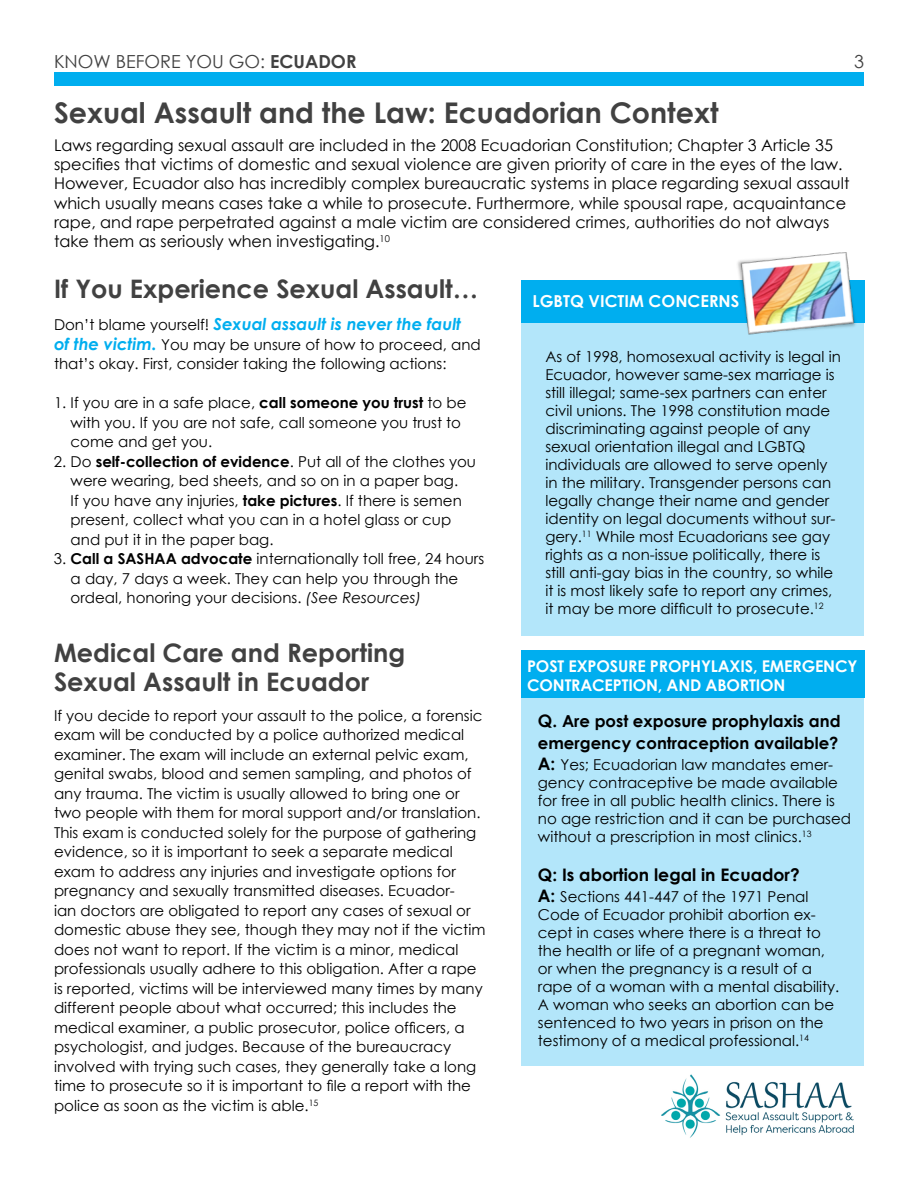
<style>
.page{position:relative;width:918px;height:1188px;background:#fff}
.page>*{position:absolute;margin:0;border:0;box-sizing:border-box;transform-origin:0 0}
.t1{font:700 28.5px "Century Gothic";color:#414141}
.t2{font:700 25.5px/28.5px "Century Gothic";color:#414141}
.t3{font:18px "Century Gothic";color:#414141}
.t4{font:700 17.25px "Century Gothic";color:#000}
.t5{font:700 16.5px/21.6px "Century Gothic";color:#000}
.t6{font:italic 700 16.5px "Century Gothic";color:#00aeef}
.t7{font:700 16.5px "Century Gothic";color:#fff}
.t8{font:16.2px/19.4px "Century Gothic";color:#000}
.t9{font:700 16.2px/19.5px "Century Gothic";letter-spacing:-.01em;color:#fff}
.t10{font:15px/19.5px "Century Gothic";color:#000}
.s1{font-weight:700}
.s2{font-weight:400;font-style:normal;font-size:15px;color:#000}
.s3{font-weight:700;font-style:italic;font-size:16.5px;color:#00aeef}
.s4{font-style:italic}
.s5{font-size:17.25px}
.s6{font-weight:700;font-size:17.25px}
</style>
<div class="page">
<div style="left:54px;top:72px;width:810px;height:14px;background:#00aeef"></div>
<img style="left:662px;top:1074px;width:192px;height:64px">
<div style="left:521px;top:323px;width:343px;height:312px;background:#b3e6fa"></div>
<div style="left:521px;top:280px;width:343px;height:43px;background:#00aeef"></div>
<img style="left:737px;top:252px;width:119px;height:83px">
<div style="left:521px;top:698px;width:343px;height:368px;background:#b3e6fa"></div>
<div style="left:521px;top:650px;width:343px;height:48px;background:#00aeef"></div>
<p class="t3" style="left:54px;top:48px;width:304px">KNOW BEFORE YOU GO: <span class="s1">ECUADOR</span></p>
<h1 class="t1" style="left:54px;top:91px;width:666px">Sexual Assault and the Law: Ecuadorian Context</h1>
<p class="t3" style="left:854px;top:48px;width:11px">3</p>
<p class="t8" style="left:54px;top:135px;width:797px">Laws regarding sexual assault are included in the 2008 Ecuadorian Constitution; Chapter 3 Article 35 specifies that victims of domestic and sexual violence are given priority of care in the eyes of the law.<br>However, Ecuador also has incredibly complex bureaucratic systems in place regarding sexual assault which usually means cases take a while to prosecute. Furthermore, while spousal rape, acquaintance rape, and rape perpetrated against a male victim are considered crimes, authorities do not always take them as seriously when investigating.<sup>10</sup></p>
<h2 class="t2" style="left:54px;top:273px;width:426px">If You Experience Sexual Assault…</h2>
<p class="t6" style="left:54px;top:312px;width:409px"><span class="s2">Don’t blame yourself!</span> Sexual assault is never the fault</p>
<p class="t10" style="left:54px;top:334px;width:428px"><span class="s3">of the victim.</span> You may be unsure of how to proceed, and that’s okay. First, consider taking the following actions:</p>
<p class="t10" style="left:71px;top:393px;width:397px;text-indent:-17px">1. If you are in a safe place, <span class="s1">call someone you trust</span> to be with you. If you are not safe, call someone you trust to come and get you.</p>
<p class="t10" style="left:71px;top:451px;width:407px;text-indent:-17px">2. Do <span class="s1">self-collection of evidence</span>. Put all of the clothes you were wearing, bed sheets, and so on in a paper bag.<br>If you have any injuries, <span class="s1">take pictures</span>. If there is semen present, collect what you can in a hotel glass or cup and put it in the paper bag.</p>
<p class="t10" style="left:71px;top:549px;width:415px;text-indent:-17px">3. <span class="s1">Call a SASHAA advocate</span> internationally toll free, 24 hours a day, 7 days a week. They can help you through the ordeal, honoring your decisions. <span class="s4">(See Resources)</span></p>
<h2 class="t2" style="left:54px;top:638px;width:353px">Medical Care and Reporting<br>Sexual Assault in Ecuador</h2>
<p class="t10" style="left:54px;top:705px;width:433px">If you decide to report your assault to the police, a forensic exam will be conducted by a police authorized medical examiner. The exam will include an external pelvic exam, genital swabs, blood and semen sampling, and photos of any trauma. The victim is usually allowed to bring one or two people with them for moral support and/or translation.<br>This exam is conducted solely for the purpose of gathering evidence, so it is important to seek a separate medical exam to address any injuries and investigate options for pregnancy and sexually transmitted diseases. Ecuador-<br>ian doctors are obligated to report any cases of sexual or domestic abuse they see, though they may not if the victim does not want to report. If the victim is a minor, medical professionals usually adhere to this obligation. After a rape is reported, victims will be interviewed many times by many different people about what occurred; this includes the medical examiner, a public prosecutor, police officers, a psychologist, and judges. Because of the bureaucracy involved with trying such cases, they generally take a long time to prosecute so it is important to file a report with the police as soon as the victim is able.<sup>15</sup></p>
<p class="t7" style="left:532px;top:288px;width:208px">LGBTQ VICTIM CONCERNS</p>
<p class="t10" style="left:545px;top:347px;width:297px;line-height:18px">As of 1998, homosexual activity is legal in Ecuador, however same-sex marriage is still illegal; same-sex partners can enter civil unions. The 1998 constitution made discriminating against people of any sexual orientation illegal and LGBTQ individuals are allowed to serve openly in the military. Transgender persons can legally change their name and gender identity on legal documents without sur&shy;gery.<sup>11</sup> While most Ecuadorians see gay rights as a non-issue politically, there is still anti-gay bias in the country, so while it is most likely safe to report any crimes, it may be more difficult to prosecute.<sup>12</sup></p>
<p class="t9" style="left:527px;top:655px;width:332px">POST EXPOSURE PROPHYLAXIS, EMERGENCY<br>CONTRACEPTION, AND ABORTION</p>
<p class="t5" style="left:538px;top:709px;width:304px"><span class="s5">Q.</span> Are post exposure prophylaxis and emergency contraception available?</p>
<p class="t10" style="left:538px;top:755px;width:315px;line-height:18px"><span class="s6">A:</span> Yes; Ecuadorian law mandates emer&shy;gency contraceptive be made available for free in all public health clinics. There is no age restriction and it can be purchased without a prescription in most clinics.<sup>13</sup></p>
<p class="t4" style="left:538px;top:861px;width:263px">Q: Is abortion legal in Ecuador?</p>
<p class="t10" style="left:538px;top:887px;width:303px;line-height:18px"><span class="s6">A:</span> Sections 441-447 of the 1971 Penal Code of Ecuador prohibit abortion ex&shy;cept in cases where there is a threat to the health or life of a pregnant woman, or when the pregnancy is a result of a rape of a woman with a mental disability.<br>A woman who seeks an abortion can be sentenced to two years in prison on the testimony of a medical professional.<sup>14</sup></p>
</div>
